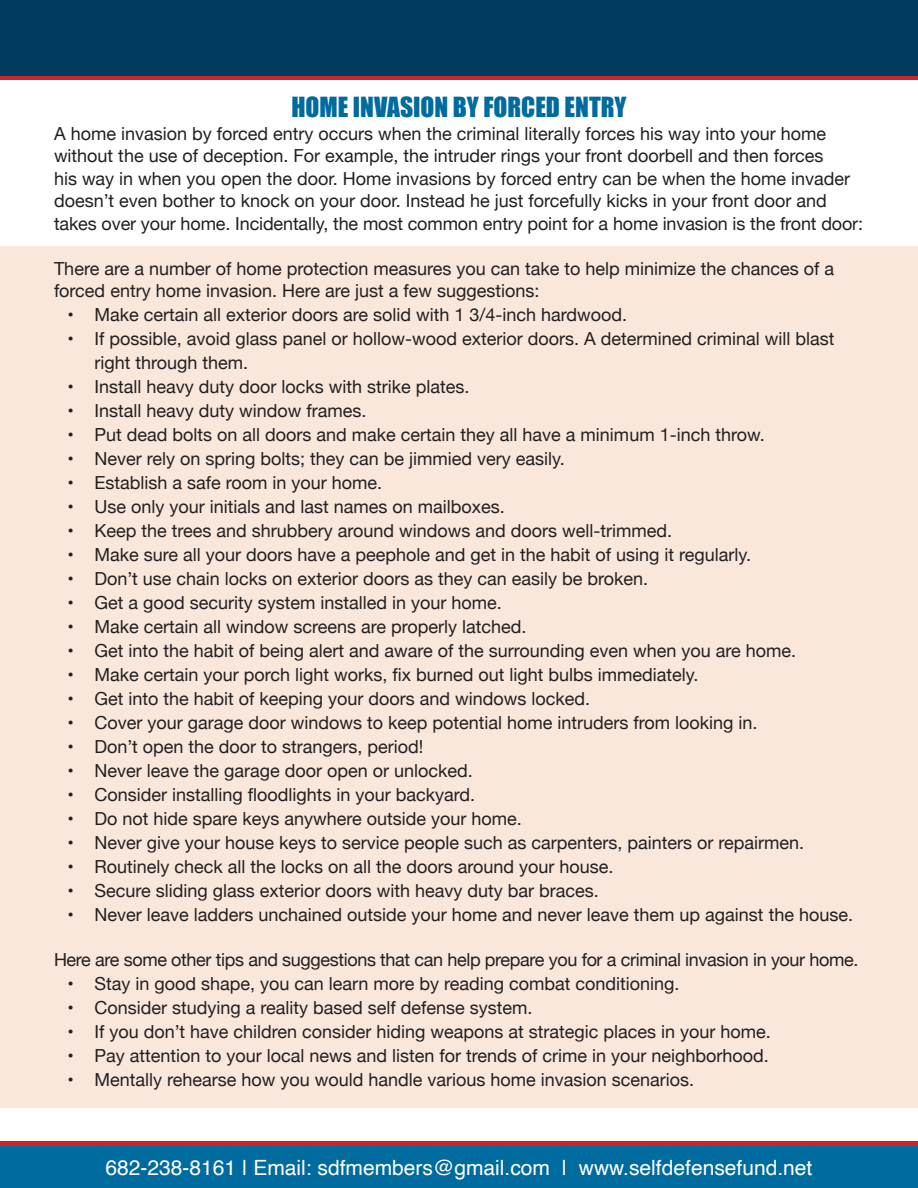
<style>
.page{position:relative;width:918px;height:1188px;background:#fff}
.page>*{position:absolute;margin:0;border:0;box-sizing:border-box;transform-origin:0 0}
.t1{font:25.5px "Impact";color:#006b9f}
.t2{font:21px "Helvetica";color:#fff}
.t3{font:18px/22.5px "Helvetica Neue";color:#231f20}
.t4{font:18px "Helvetica Neue";letter-spacing:-.02em;color:#231f20}
</style>
<div class="page">
<div style="left:0;top:246px;width:918px;height:862px;background:#f9e7dc"></div>
<div style="left:0;top:0;width:918px;height:78px;background:#003b5d"></div>
<hr style="left:0;top:76px;width:918px;height:3px;background:#d1232a">
<div style="left:0;top:1142px;width:918px;height:46px;background:#006b9f"></div>
<hr style="left:0;top:1143px;width:918px;height:3px;background:#d1232a">
<p class="t1" style="left:291px;top:88px;width:337px">HOME INVASION BY FORCED ENTRY</p>
<p class="t3" style="left:54px;top:123px;width:811px">A home invasion by forced entry occurs when the criminal literally forces his way into your home without the use of deception. For example, the intruder rings your front doorbell and then forces<br>his way in when you open the door. Home invasions by forced entry can be when the home invader doesn’t even bother to knock on your door. Instead he just forcefully kicks in your front door and takes over your home. Incidentally, the most common entry point for a home invasion is the front door:</p>
<p class="t3" style="left:54px;top:258px;width:782px">There are a number of home protection measures you can take to help minimize the chances of a forced entry home invasion. Here are just a few suggestions:</p>
<p class="t3" style="left:68px;top:305px;width:561px">• Make certain all exterior doors are solid with 1 3/4-inch hardwood.</p>
<p class="t3" style="left:94px;top:328px;width:741px;line-height:24px;text-indent:-27px">• If possible, avoid glass panel or hollow-wood exterior doors. A determined criminal will blast right through them.</p>
<p class="t3" style="left:68px;top:377px;width:404px">• Install heavy duty door locks with strike plates.</p>
<p class="t3" style="left:68px;top:401px;width:301px">• Install heavy duty window frames.</p>
<p class="t3" style="left:68px;top:425px;width:699px">• Put dead bolts on all doors and make certain they all have a minimum 1-inch throw.</p>
<p class="t3" style="left:68px;top:449px;width:499px">• Never rely on spring bolts; they can be jimmied very easily.</p>
<p class="t3" style="left:68px;top:473px;width:316px">• Establish a safe room in your home.</p>
<p class="t3" style="left:68px;top:497px;width:439px">• Use only your initials and last names on mailboxes.</p>
<p class="t3" style="left:68px;top:521px;width:606px">• Keep the trees and shrubbery around windows and doors well-trimmed.</p>
<p class="t3" style="left:68px;top:545px;width:685px">• Make sure all your doors have a peephole and get in the habit of using it regularly.</p>
<p class="t3" style="left:68px;top:569px;width:582px">• Don’t use chain locks on exterior doors as they can easily be broken.</p>
<p class="t3" style="left:68px;top:593px;width:436px">• Get a good security system installed in your home.</p>
<p class="t3" style="left:68px;top:617px;width:461px">• Make certain all window screens are properly latched.</p>
<p class="t3" style="left:68px;top:641px;width:730px">• Get into the habit of being alert and aware of the surrounding even when you are home.</p>
<p class="t3" style="left:68px;top:665px;width:633px">• Make certain your porch light works, fix burned out light bulbs immediately.</p>
<p class="t3" style="left:68px;top:689px;width:524px">• Get into the habit of keeping your doors and windows locked.</p>
<p class="t3" style="left:68px;top:713px;width:692px">• Cover your garage door windows to keep potential home intruders from looking in.</p>
<p class="t3" style="left:68px;top:737px;width:358px">• Don’t open the door to strangers, period!</p>
<p class="t3" style="left:68px;top:761px;width:407px">• Never leave the garage door open or unlocked.</p>
<p class="t3" style="left:68px;top:785px;width:409px">• Consider installing floodlights in your backyard.</p>
<p class="t3" style="left:68px;top:809px;width:456px">• Do not hide spare keys anywhere outside your home.</p>
<p class="t3" style="left:68px;top:833px;width:738px">• Never give your house keys to service people such as carpenters, painters or repairmen.</p>
<p class="t3" style="left:68px;top:857px;width:548px">• Routinely check all the locks on all the doors around your house.</p>
<p class="t3" style="left:68px;top:881px;width:533px">• Secure sliding glass exterior doors with heavy duty bar braces.</p>
<p class="t3" style="left:68px;top:905px;width:787px">• Never leave ladders unchained outside your home and never leave them up against the house.</p>
<p class="t4" style="left:54px;top:947px;width:806px">Here are some other tips and suggestions that can help prepare you for a criminal invasion in your home.</p>
<p class="t3" style="left:68px;top:974px;width:614px">• Stay in good shape, you can learn more by reading combat conditioning.</p>
<p class="t3" style="left:68px;top:998px;width:467px">• Consider studying a reality based self defense system.</p>
<p class="t3" style="left:68px;top:1022px;width:705px">• If you don’t have children consider hiding weapons at strategic places in your home.</p>
<p class="t3" style="left:68px;top:1046px;width:703px">• Pay attention to your local news and listen for trends of crime in your neighborhood.</p>
<p class="t3" style="left:68px;top:1070px;width:628px">• Mentally rehearse how you would handle various home invasion scenarios.</p>
<p class="t2" style="left:106px;top:1152px;width:708px">682-238-8161 | Email: sdfmembers@gmail.com | www.selfdefensefund.net</p>
</div>
